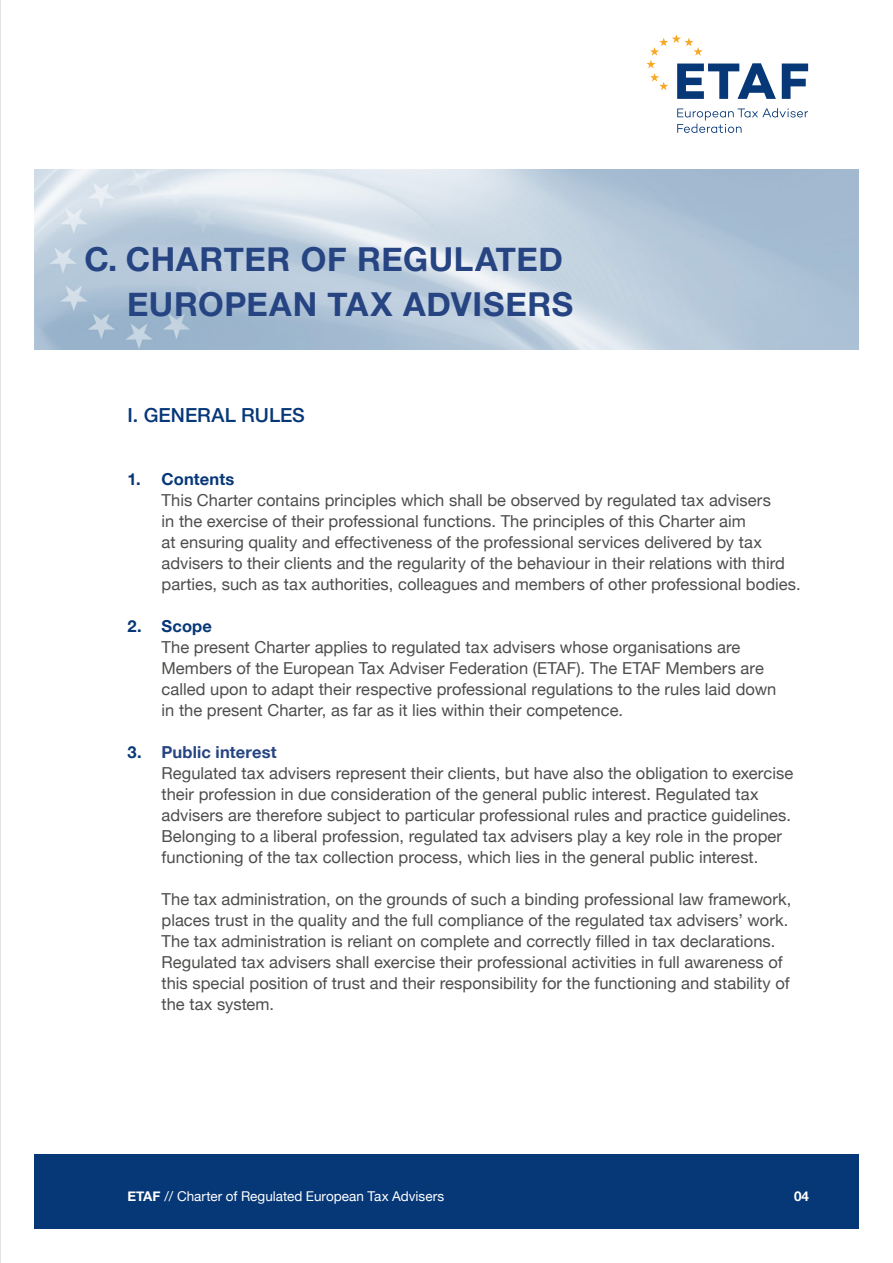
<style>
.page{position:relative;width:893px;height:1263px;background:#fff}
.page>*{position:absolute;margin:0;border:0;box-sizing:border-box;transform-origin:0 0}
.t1{font:700 33px/45px "Helvetica Neue";letter-spacing:.02em;color:#264482}
.t2{font:500 19.5px "Helvetica Neue";color:#063777}
.t3{font:16.5px/21px "Helvetica Neue";letter-spacing:.005em;color:#4d4d4c}
.t4{font:700 16.5px "Helvetica Neue";letter-spacing:.005em;color:#063777}
.t5{font:13.5px "Helvetica Neue";color:#fff}
.t6{font:700 13.5px "Helvetica Neue";color:#fff}
.s1{font-weight:700;color:#063777}
.s2{font-weight:700;color:#264482}
.s3{font-weight:700}
</style>
<div class="page">
<div style="left:34px;top:1154px;width:825px;height:75px;background:#063777"></div>
<svg style="left:646px;top:34px;width:130px;height:65px"></svg>
<svg style="left:782px;top:64px;width:26px;height:35px"></svg>
<svg style="left:677px;top:108px;width:131px;height:25px"></svg>
<hr style="left:0;top:0;width:1px;height:1263px;background:#c8c8c8">
<h1 class="t1" style="left:127px;top:236px;width:448px;text-indent:-43px">C. CHARTER OF REGULATED<br>EUROPEAN TAX ADVISERS</h1>
<p class="t2" style="left:128px;top:403px;width:179px">I. GENERAL RULES</p>
<p class="t4" style="left:128px;top:469px;width:108px">1. Contents</p>
<p class="t3" style="left:162px;top:489px;width:641px">This Charter contains principles which shall be observed by regulated tax advisers<br>in the exercise of their professional functions. The principles of this Charter aim<br>at ensuring quality and effectiveness of the professional services delivered by tax advisers to their clients and the regularity of the behaviour in their relations with third parties, such as tax authorities, colleagues and members of other professional bodies.</p>
<p class="t4" style="left:128px;top:616px;width:86px">2. Scope</p>
<p class="t3" style="left:162px;top:636px;width:616px">The present Charter applies to regulated tax advisers whose organisations are Members of the European Tax Adviser Federation (ETAF). The ETAF Members are called upon to adapt their respective professional regulations to the rules laid down in the present Charter, as far as it lies within their competence.</p>
<p class="t3" style="left:162px;top:741px;width:633px;text-indent:-34px"><span class="s1">3.</span> <span class="s2">Public interest<br></span>Regulated tax advisers represent their clients, but have also the obligation to exercise their profession in due consideration of the general public interest. Regulated tax advisers are therefore subject to particular professional rules and practice guidelines.<br>Belonging to a liberal profession, regulated tax advisers play a key role in the proper functioning of the tax collection process, which lies in the general public interest.</p>
<p class="t3" style="left:162px;top:888px;width:631px">The tax administration, on the grounds of such a binding professional law framework, places trust in the quality and the full compliance of the regulated tax advisers’ work.<br>The tax administration is reliant on complete and correctly filled in tax declarations.<br>Regulated tax advisers shall exercise their professional activities in full awareness of this special position of trust and their responsibility for the functioning and stability of the tax system.</p>
<p class="t5" style="left:128px;top:1188px;width:318px"><span class="s3">ETAF</span> // Charter of Regulated European Tax Advisers</p>
<p class="t6" style="left:794px;top:1188px;width:17px">04</p>
</div>
